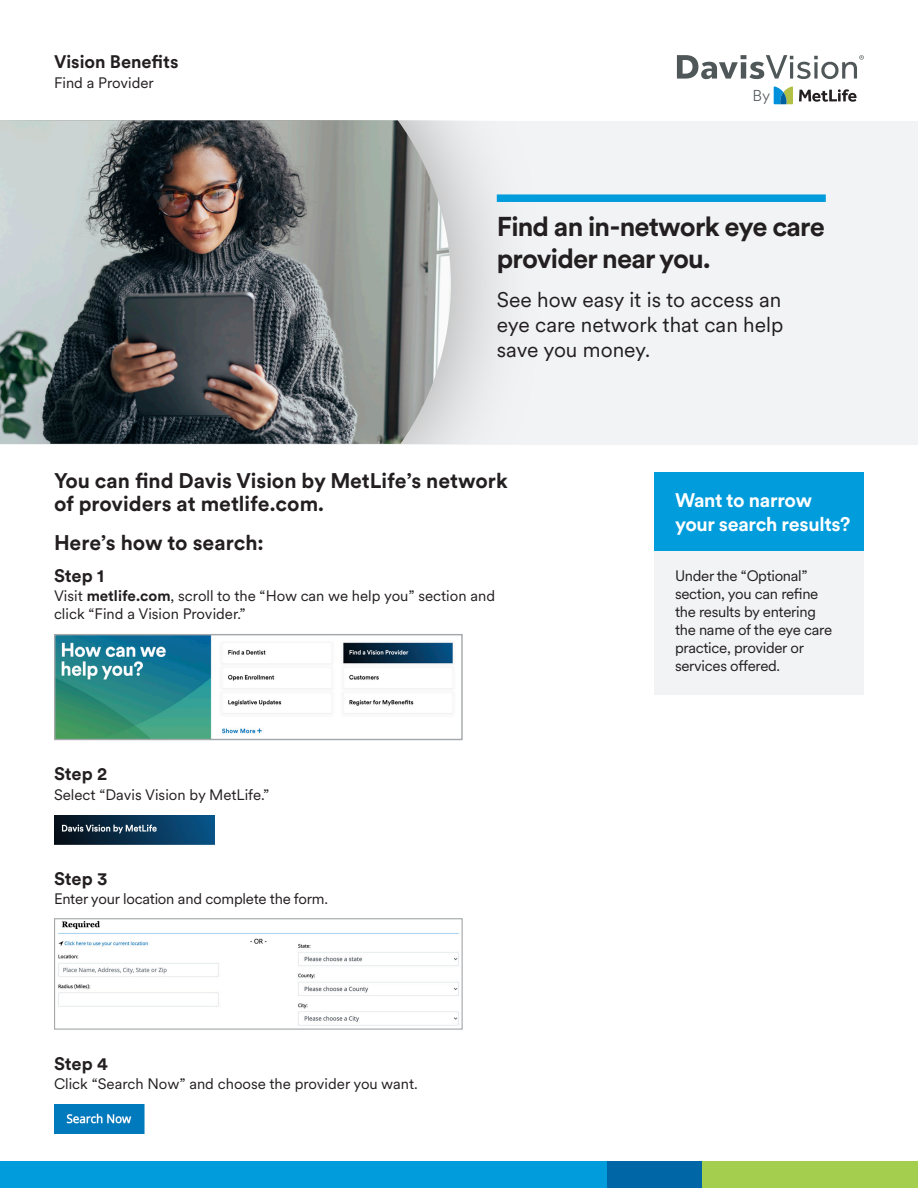
<style>
.page{position:relative;width:918px;height:1188px;background:#fff}
.page>*{position:absolute;margin:0;border:0;box-sizing:border-box;transform-origin:0 0}
.Heading{font:700 27px/32.4px "Met Life Circular";letter-spacing:-.03em;color:#231f20}
.Subheading{font:700 21px/22.5px "Met Life Circular";color:#231f20}
.Intro_Copy{font:21px/25.2px "Met Life Circular";color:#231f20;text-align:justify}
.t1{font:700 19.5px/23.4px "Met Life Circular";letter-spacing:-.015em;color:#fff}
.Subheading_secondary{font:700 18px "Met Life Circular";color:#231f20}
.t2{font:300 15.6px "Met Life Circular";color:#505759}
.Bullets_Level_1{font:15px/18px "Met Life Circular";color:#231f20}
.Body_Copy{font:15px/18px "Met Life Circular";letter-spacing:-.02em;color:#231f20}
.Body_Copy-2{font:15px "Met Life Circular";color:#231f20}
.s1{font-weight:700}
</style>
<div class="page">
<div style="left:0;top:1161px;width:608px;height:27px;background:#009cdc"></div>
<div style="left:608px;top:1161px;width:94px;height:27px;background:#0066a5"></div>
<div style="left:702px;top:1161px;width:216px;height:27px;background:#a4cf4e"></div>
<div style="left:655px;top:549px;width:209px;height:146px;background:#f2f3f4"></div>
<div style="left:0;top:122px;width:918px;height:323px;background:#f2f3f4"></div>
<svg style="left:451px;top:120px;width:89px;height:324px"></svg>
<img style="left:0;top:120px;width:451px;height:324px">
<div style="left:655px;top:472px;width:209px;height:79px;background:#009cdc"></div>
<div style="left:497px;top:194px;width:329px;height:8px;background:#009cdc"></div>
<svg style="left:677px;top:55px;width:187px;height:24px"></svg>
<svg style="left:799px;top:89px;width:58px;height:13px"></svg>
<svg style="left:774px;top:86px;width:19px;height:18px"></svg>
<img style="left:56px;top:636px;width:397px;height:102px">
<div style="left:54px;top:634px;width:409px;height:106px;border:1px solid #a3a7a9"></div>
<img style="left:54px;top:815px;width:161px;height:29px">
<img style="left:58px;top:920px;width:401px;height:106px">
<div style="left:54px;top:918px;width:409px;height:112px;border:1px solid #a3a7a9"></div>
<img style="left:54px;top:1104px;width:90px;height:30px">
<p class="Subheading_secondary" style="left:54px;top:49px;width:126px">Vision Benefits</p>
<p class="Body_Copy-2" style="left:54px;top:72px;width:101px">Find a Provider</p>
<p class="t2" style="left:753px;top:85px;width:19px">By</p>
<p class="Heading" style="left:497px;top:209px;width:330px">Find an in-network eye care provider near you.</p>
<p class="Intro_Copy" style="left:497px;top:286px;width:288px">See how easy it is to access an eye care network that can help save you money.</p>
<p class="Subheading" style="left:54px;top:469px;width:455px">You can find Davis Vision by MetLife’s network of providers at metlife.com.</p>
<p class="Subheading" style="left:54px;top:531px;width:211px">Here’s how to search:</p>
<p class="Subheading_secondary" style="left:54px;top:563px;width:51px">Step 1</p>
<p class="Bullets_Level_1" style="left:54px;top:586px;width:443px">Visit <span class="s1">metlife.com</span>, scroll to the “How can we help you” section and click “Find a Vision Provider.”</p>
<p class="Subheading_secondary" style="left:54px;top:762px;width:55px">Step 2</p>
<p class="Bullets_Level_1" style="left:54px;top:785px;width:217px">Select “Davis Vision by MetLife.”</p>
<p class="Subheading_secondary" style="left:54px;top:866px;width:55px">Step 3</p>
<p class="Bullets_Level_1" style="left:54px;top:889px;width:276px">Enter your location and complete the form.</p>
<p class="Subheading_secondary" style="left:54px;top:1051px;width:55px">Step 4</p>
<p class="Bullets_Level_1" style="left:54px;top:1074px;width:365px">Click “Search Now” and choose the provider you want.</p>
<p class="t1" style="left:675px;top:488px;width:177px">Want to narrow your search results?</p>
<p class="Body_Copy" style="left:675px;top:566px;width:159px">Under the “Optional” section, you can refine the results by entering the name of the eye care practice, provider or services offered.</p>
</div>
